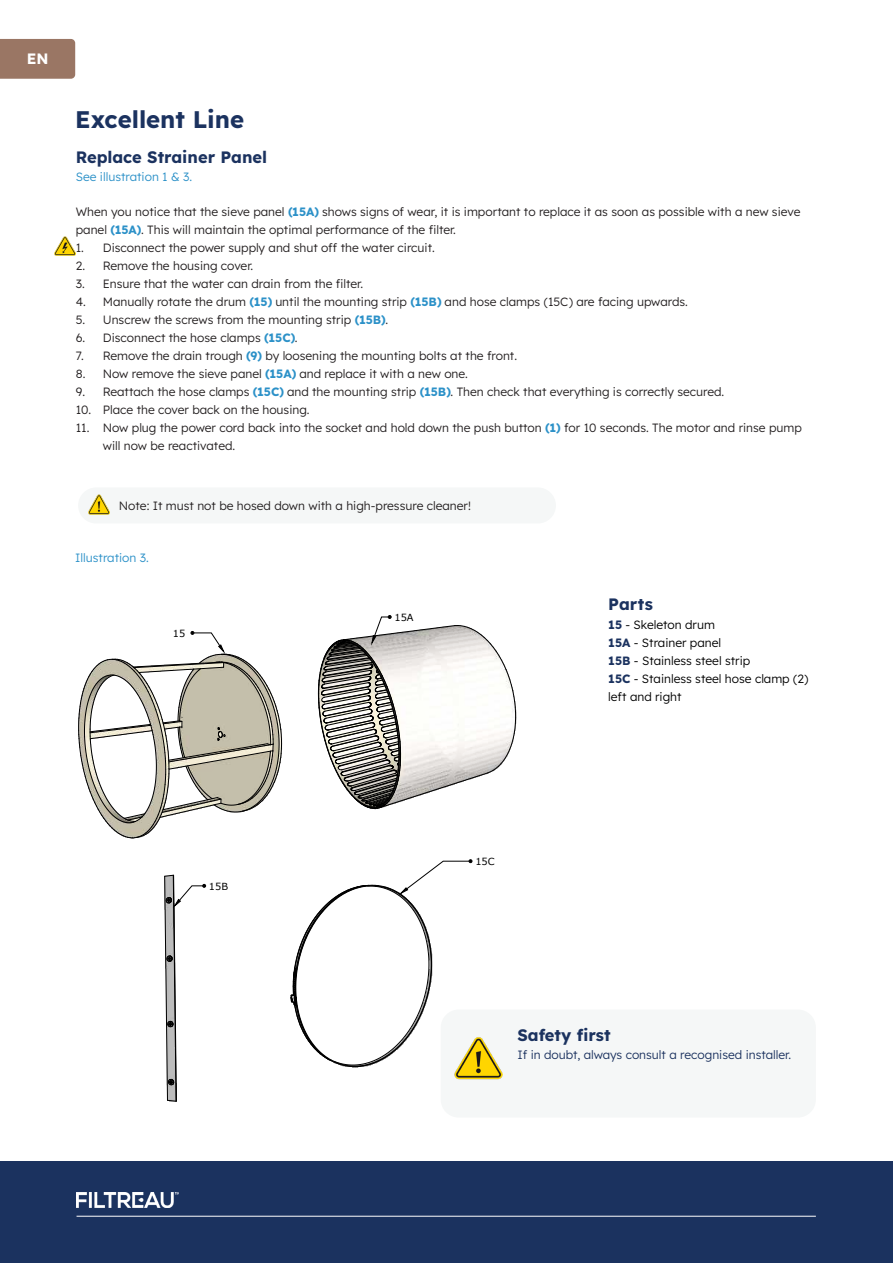
<style>
.page{position:relative;width:893px;height:1263px;background:#fff}
.page>*{position:absolute;margin:0;border:0;box-sizing:border-box;transform-origin:0 0}
.t1{font:700 24px "Lexend";color:#1b325f}
.t2{font:700 16.5px "Lexend";color:#1b325f}
.t3{font:700 15px "Lexend";color:#fff}
.t4{font:300 12px/18px "Lexend";color:#231f20}
.t5{font:300 12px/18px "Lexend";color:#000}
.t6{font:300 12px "Lexend";color:#1b325f}
.t7{font:300 12px "Lexend";color:#2c91c8}
.t8{font:9.75px "Verdana";color:#000}
.s1{font-weight:700;color:#2c91c8}
.s2{font-weight:700;color:#1b325f}
</style>
<div class="page">
<div style="left:0;top:39px;width:75px;height:40px;background:#9a7664"></div>
<div style="left:0;top:1161px;width:893px;height:102px;background:#1b325f"></div>
<img style="left:77px;top:1192px;width:102px;height:15px">
<hr style="left:77px;top:1216px;width:739px;height:1px;background:#fff">
<svg style="left:78px;top:631px;width:204px;height:207px"></svg>
<svg style="left:318px;top:615px;width:198px;height:194px"></svg>
<svg style="left:290px;top:859px;width:182px;height:208px"></svg>
<svg style="left:164px;top:875px;width:42px;height:227px"></svg>
<div style="left:78px;top:487px;width:478px;height:36px;background:#f5f7f7;border-radius:18px"></div>
<img style="left:89px;top:494px;width:21px;height:21px">
<img style="left:55px;top:236px;width:21px;height:20px">
<div style="left:441px;top:1009px;width:375px;height:108px;background:#f5f7f7;border-radius:18px"></div>
<img style="left:455px;top:1037px;width:47px;height:43px">
<p class="t3" style="left:27px;top:47px;width:23px">EN</p>
<p class="t1" style="left:75px;top:100px;width:170px">Excellent Line</p>
<p class="t2" style="left:76px;top:144px;width:193px">Replace Strainer Panel</p>
<p class="t7" style="left:76px;top:168px;width:118px">See illustration 1 &amp; 3.</p>
<p class="t4" style="left:76px;top:202px;width:726px">When you notice that the sieve panel <span class="s1">(15A)</span> shows signs of wear, it is important to replace it as soon as possible with a new sieve panel <span class="s1">(15A)</span>. This will maintain the optimal performance of the filter.</p>
<p class="t4" style="left:76px;top:238px;width:361px">1. Disconnect the power supply and shut off the water circuit.</p>
<p class="t4" style="left:76px;top:256px;width:179px">2. Remove the housing cover.</p>
<p class="t4" style="left:76px;top:274px;width:289px">3. Ensure that the water can drain from the filter.</p>
<p class="t4" style="left:76px;top:292px;width:614px">4. Manually rotate the drum <span class="s1">(15)</span> until the mounting strip <span class="s1">(15B)</span> and hose clamps (15C) are facing upwards.</p>
<p class="t4" style="left:76px;top:310px;width:314px">5. Unscrew the screws from the mounting strip <span class="s1">(15B)</span>.</p>
<p class="t4" style="left:76px;top:328px;width:223px">6. Disconnect the hose clamps <span class="s1">(15C)</span>.</p>
<p class="t4" style="left:76px;top:346px;width:443px">7. Remove the drain trough <span class="s1">(9)</span> by loosening the mounting bolts at the front.</p>
<p class="t4" style="left:76px;top:364px;width:394px">8. Now remove the sieve panel <span class="s1">(15A)</span> and replace it with a new one.</p>
<p class="t4" style="left:76px;top:382px;width:650px">9. Reattach the hose clamps <span class="s1">(15C)</span> and the mounting strip <span class="s1">(15B)</span>. Then check that everything is correctly secured.</p>
<p class="t4" style="left:76px;top:400px;width:235px">10. Place the cover back on the housing.</p>
<p class="t4" style="left:103px;top:418px;width:701px;text-indent:-27px">11. Now plug the power cord back into the socket and hold down the push button <span class="s1">(1)</span> for 10 seconds. The motor and rinse pump will now be reactivated.</p>
<p class="t4" style="left:119px;top:496px;width:354px">Note: It must not be hosed down with a high-pressure cleaner!</p>
<p class="t7" style="left:75px;top:549px;width:75px">Illustration 3.</p>
<p class="t8" style="left:173px;top:626px;width:14px">15</p>
<p class="t8" style="left:394px;top:611px;width:21px">15A</p>
<p class="t2" style="left:608px;top:591px;width:46px">Parts</p>
<p class="t5" style="left:608px;top:615px;width:108px"><span class="s2">15</span> - Skeleton drum</p>
<p class="t5" style="left:608px;top:633px;width:114px"><span class="s2">15A</span> - Strainer panel</p>
<p class="t5" style="left:608px;top:651px;width:144px"><span class="s2">15B</span> - Stainless steel strip</p>
<p class="t5" style="left:608px;top:669px;width:201px"><span class="s2">15C</span> - Stainless steel hose clamp (2) left and right</p>
<p class="t8" style="left:209px;top:879px;width:21px">15B</p>
<p class="t8" style="left:475px;top:855px;width:21px">15C</p>
<p class="t2" style="left:517px;top:1022px;width:95px">Safety first</p>
<p class="t6" style="left:517px;top:1046px;width:275px">If in doubt, always consult a recognised installer.</p>
</div>
